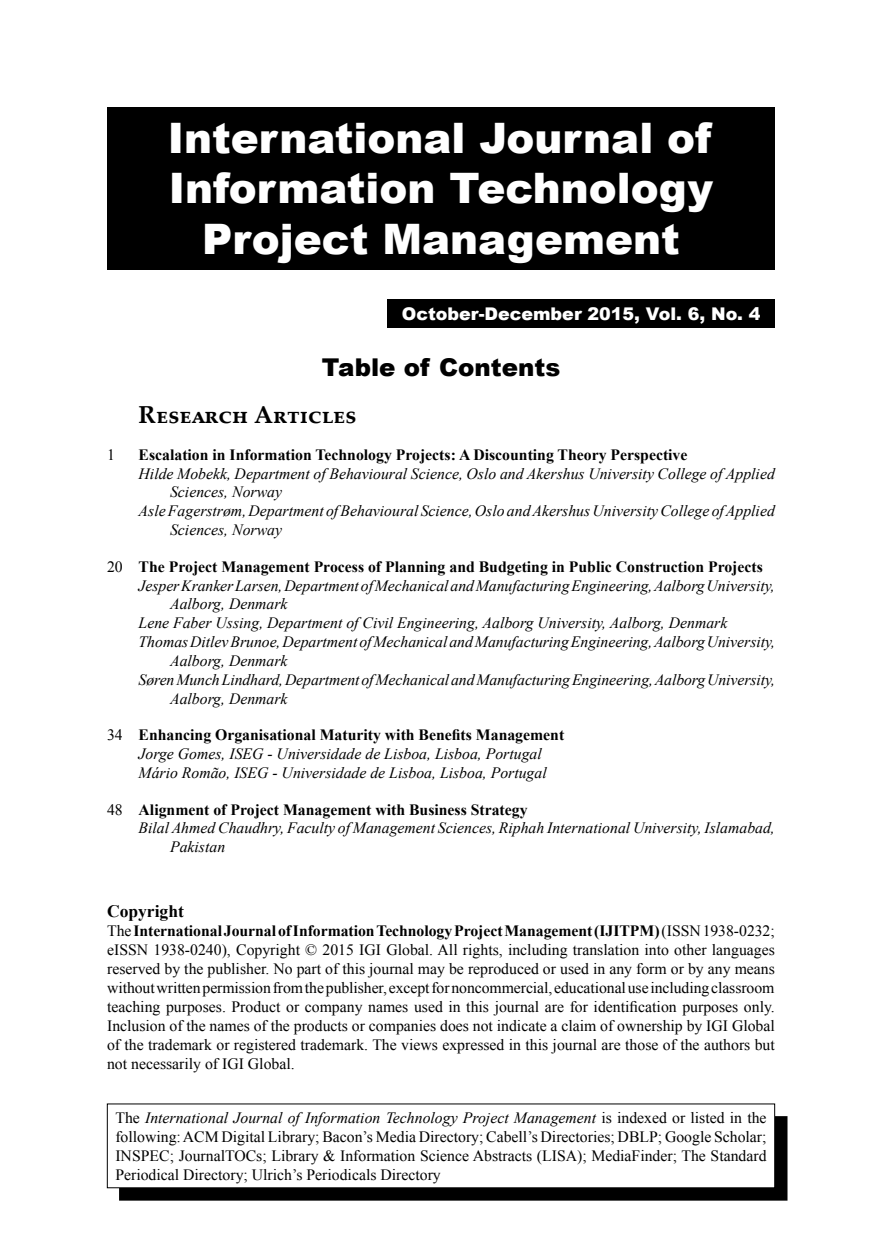
<style>
.page{position:relative;width:882px;height:1260px;background:#fff}
.page>*{position:absolute;margin:0;border:0;box-sizing:border-box;transform-origin:0 0}
.t1{font:900 42px/50.4px "Arial";color:#fff;text-align:center}
.t2{font:700 24.5px "Palatino Linotype";color:#000}
.t3{font:900 24.5px "Arial";color:#000}
.t4{font:900 17.5px "Arial";color:#fff}
.t5{font:700 17.5px "Times New Roman";color:#000}
.t6{font:15.75px/18.9px "Times New Roman";color:#000;text-align:justify}
.t7{font:italic 15.75px/18.9px "Times New Roman";color:#000}
.t8{font:700 15.75px "Times New Roman";color:#000}
.s1{font-weight:400}
.s2{font-style:normal}
.s3{font-weight:700;font-style:normal}
.s4{font-weight:700}
.s5{font-style:italic}
</style>
<div class="page">
<div style="left:119px;top:1116px;width:668px;height:84px;background:#000"></div>
<div style="left:107px;top:1104px;width:668px;height:84px;background:#fff"></div>
<div style="left:387px;top:299px;width:388px;height:29px;background:#000"></div>
<div style="left:107px;top:107px;width:668px;height:162px;background:#000"></div>
<h1 class="t1" style="left:168px;top:111px;width:547px">International Journal of<br>Information Technology<br>Project Management</h1>
<p class="t4" style="left:402px;top:301px;width:360px">October-December 2015, Vol. 6, No. 4</p>
<h2 class="t3" style="left:322px;top:349px;width:240px">Table of Contents</h2>
<h2 class="t2" style="left:139px;top:398px;width:219px">Research Articles</h2>
<p class="t6" style="left:107px;top:445px;width:9px">1</p>
<p class="t8" style="left:139px;top:443px;width:550px">Escalation in Information Technology Projects: A Discounting Theory Perspective</p>
<p class="t7" style="left:139px;top:463px;width:638px">Hilde Mobekk, Department of Behavioural Science, Oslo and Akershus University College of Applied</p>
<p class="t7" style="left:170px;top:482px;width:113px">Sciences, Norway</p>
<p class="t7" style="left:139px;top:501px;width:638px">Asle Fagerstrøm, Department of Behavioural Science, Oslo and Akershus University College of Applied</p>
<p class="t7" style="left:170px;top:520px;width:113px">Sciences, Norway</p>
<p class="t8" style="left:107px;top:555px;width:657px"><span class="s1">20</span> The Project Management Process of Planning and Budgeting in Public Construction Projects</p>
<p class="t7" style="left:139px;top:575px;width:638px">Jesper Kranker Larsen, Department of Mechanical and Manufacturing Engineering, Aalborg University,</p>
<p class="t7" style="left:170px;top:594px;width:119px">Aalborg, Denmark</p>
<p class="t7" style="left:139px;top:613px;width:590px">Lene Faber Ussing, Department of Civil Engineering, Aalborg University, Aalborg, Denmark</p>
<p class="t7" style="left:139px;top:632px;width:638px">Thomas Ditlev Brunoe, Department of Mechanical and Manufacturing Engineering, Aalborg University,</p>
<p class="t7" style="left:170px;top:651px;width:119px">Aalborg, Denmark</p>
<p class="t7" style="left:139px;top:670px;width:638px">Søren Munch Lindhard, Department of Mechanical and Manufacturing Engineering, Aalborg University,</p>
<p class="t7" style="left:170px;top:689px;width:119px">Aalborg, Denmark</p>
<p class="t7" style="left:139px;top:725px;width:427px;text-indent:-31px"><span class="s2">34</span> <span class="s3">Enhancing Organisational Maturity with Benefits Management<br></span>Jorge Gomes, ISEG - Universidade de Lisboa, Lisboa, Portugal<br>Mário Romão, ISEG - Universidade de Lisboa, Lisboa, Portugal</p>
<p class="t8" style="left:107px;top:798px;width:422px"><span class="s1">48</span> Alignment of Project Management with Business Strategy</p>
<p class="t7" style="left:139px;top:818px;width:638px">Bilal Ahmed Chaudhry, Faculty of Management Sciences, Riphah International University, Islamabad,</p>
<p class="t7" style="left:170px;top:837px;width:57px">Pakistan</p>
<p class="t5" style="left:107px;top:899px;width:78px">Copyright</p>
<p class="t6" style="left:107px;top:921px;width:669px">The <span class="s4">International Journal of Information Technology Project Management (IJITPM)</span> (ISSN 1938-0232; eISSN 1938-0240), Copyright © 2015 IGI Global. All rights, including translation into other languages reserved by the publisher. No part of this journal may be reproduced or used in any form or by any means without written permission from the publisher, except for noncommercial, educational use including classroom teaching purposes. Product or company names used in this journal are for identification purposes only.<br>Inclusion of the names of the products or companies does not indicate a claim of ownership by IGI Global of the trademark or registered trademark. The views expressed in this journal are those of the authors but not necessarily of IGI Global.</p>
<p class="t6" style="left:115px;top:1108px;width:653px">The <span class="s5">International Journal of Information Technology Project Management</span> is indexed or listed in the following: ACM Digital Library; Bacon’s Media Directory; Cabell’s Directories; DBLP; Google Scholar; INSPEC; JournalTOCs; Library &amp; Information Science Abstracts (LISA); MediaFinder; The Standard Periodical Directory; Ulrich’s Periodicals Directory</p>
</div>
